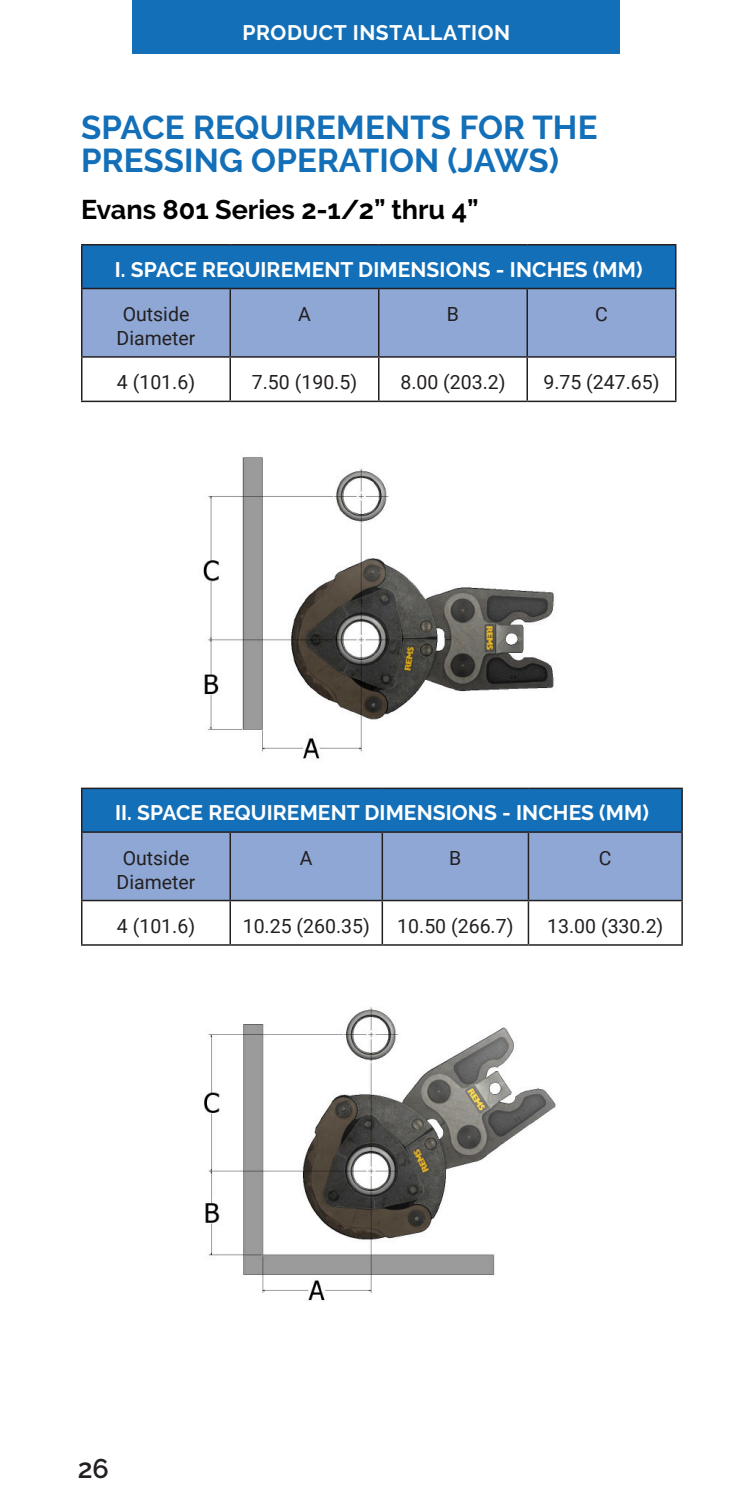
<style>
.page{position:relative;width:756px;height:1512px;background:#fff}
.page>*{position:absolute;margin:0;border:0;box-sizing:border-box;transform-origin:0 0}
.Space_After_Paragrap{font:700 33px/33px "Raleway";letter-spacing:.005em;color:#136fb8}
.Section_Sub-Headers{font:700 27px "Raleway";color:#000}
.t1{font:600 27px "Raleway";color:#231f20}
.t2{font:700 21px "Raleway";letter-spacing:.005em;color:#fff}
.t3{font:700 21px "Raleway";letter-spacing:.025em;color:#fff}
.t4{font:19.5px/24px "Roboto";color:#231f20;text-align:center}
</style>
<div class="page">
<div style="left:133px;top:0;width:487px;height:54px;background:#136fb8"></div>
<div style="left:82px;top:245px;width:594px;height:44px;background:#136fb8"></div>
<div style="left:82px;top:289px;width:593px;height:67px;background:#8ea7d5"></div>
<hr style="left:81px;top:244px;width:149px;height:2px;background:#231f20">
<hr style="left:81px;top:246px;width:1px;height:42px;background:#231f20">
<hr style="left:230px;top:244px;width:149px;height:2px;background:#231f20">
<hr style="left:379px;top:244px;width:148px;height:2px;background:#231f20">
<hr style="left:527px;top:244px;width:149px;height:2px;background:#231f20">
<hr style="left:675px;top:246px;width:1px;height:42px;background:#231f20">
<hr style="left:81px;top:288px;width:149px;height:1px;background:#231f20">
<hr style="left:81px;top:289px;width:1px;height:67px;background:#231f20">
<hr style="left:230px;top:288px;width:149px;height:1px;background:#231f20">
<hr style="left:230px;top:289px;width:1px;height:67px;background:#231f20">
<hr style="left:379px;top:288px;width:148px;height:1px;background:#231f20">
<hr style="left:378px;top:289px;width:2px;height:67px;background:#231f20">
<hr style="left:527px;top:288px;width:149px;height:1px;background:#231f20">
<hr style="left:526px;top:289px;width:2px;height:67px;background:#231f20">
<hr style="left:675px;top:289px;width:1px;height:67px;background:#231f20">
<hr style="left:81px;top:356px;width:149px;height:2px;background:#231f20">
<hr style="left:81px;top:358px;width:1px;height:43px;background:#231f20">
<hr style="left:230px;top:356px;width:149px;height:2px;background:#231f20">
<hr style="left:230px;top:358px;width:1px;height:43px;background:#231f20">
<hr style="left:379px;top:356px;width:148px;height:2px;background:#231f20">
<hr style="left:378px;top:358px;width:2px;height:43px;background:#231f20">
<hr style="left:527px;top:356px;width:149px;height:2px;background:#231f20">
<hr style="left:526px;top:358px;width:2px;height:43px;background:#231f20">
<hr style="left:675px;top:358px;width:1px;height:43px;background:#231f20">
<hr style="left:81px;top:401px;width:149px;height:1px;background:#231f20">
<hr style="left:230px;top:401px;width:149px;height:1px;background:#231f20">
<hr style="left:379px;top:401px;width:148px;height:1px;background:#231f20">
<hr style="left:527px;top:401px;width:149px;height:1px;background:#231f20">
<div style="left:82px;top:788px;width:600px;height:44px;background:#136fb8"></div>
<div style="left:82px;top:833px;width:599px;height:67px;background:#8ea7d5"></div>
<hr style="left:81px;top:788px;width:149px;height:1px;background:#231f20">
<hr style="left:81px;top:789px;width:1px;height:42px;background:#231f20">
<hr style="left:230px;top:788px;width:152px;height:1px;background:#231f20">
<hr style="left:382px;top:788px;width:146px;height:1px;background:#231f20">
<hr style="left:528px;top:788px;width:155px;height:1px;background:#231f20">
<hr style="left:681px;top:789px;width:2px;height:42px;background:#231f20">
<hr style="left:81px;top:831px;width:149px;height:2px;background:#231f20">
<hr style="left:81px;top:833px;width:1px;height:67px;background:#231f20">
<hr style="left:230px;top:831px;width:152px;height:2px;background:#231f20">
<hr style="left:230px;top:833px;width:1px;height:67px;background:#231f20">
<hr style="left:382px;top:831px;width:146px;height:2px;background:#231f20">
<hr style="left:382px;top:833px;width:1px;height:67px;background:#231f20">
<hr style="left:528px;top:831px;width:155px;height:2px;background:#231f20">
<hr style="left:528px;top:833px;width:1px;height:67px;background:#231f20">
<hr style="left:681px;top:833px;width:2px;height:67px;background:#231f20">
<hr style="left:81px;top:900px;width:149px;height:1px;background:#231f20">
<hr style="left:81px;top:901px;width:1px;height:43px;background:#231f20">
<hr style="left:230px;top:900px;width:152px;height:1px;background:#231f20">
<hr style="left:230px;top:901px;width:1px;height:43px;background:#231f20">
<hr style="left:382px;top:900px;width:146px;height:1px;background:#231f20">
<hr style="left:382px;top:901px;width:1px;height:43px;background:#231f20">
<hr style="left:528px;top:900px;width:155px;height:1px;background:#231f20">
<hr style="left:528px;top:901px;width:1px;height:43px;background:#231f20">
<hr style="left:681px;top:901px;width:2px;height:43px;background:#231f20">
<hr style="left:81px;top:944px;width:149px;height:2px;background:#231f20">
<hr style="left:230px;top:944px;width:152px;height:2px;background:#231f20">
<hr style="left:382px;top:944px;width:146px;height:2px;background:#231f20">
<hr style="left:528px;top:944px;width:155px;height:2px;background:#231f20">
<img style="left:203px;top:457px;width:351px;height:302px">
<img style="left:204px;top:1007px;width:352px;height:294px">
<p class="t3" style="left:243px;top:21px;width:269px">PRODUCT INSTALLATION</p>
<p class="Space_After_Paragrap" style="left:81px;top:111px;width:518px">SPACE REQUIREMENTS FOR THE<br>PRESSING OPERATION (JAWS)</p>
<p class="Section_Sub-Headers" style="left:81px;top:194px;width:399px">Evans 801 Series 2-1/2” thru 4”</p>
<p class="t2" style="left:115px;top:257px;width:529px">I. SPACE REQUIREMENT DIMENSIONS - INCHES (MM)</p>
<p class="t4" style="left:117px;top:301px;width:80px">Outside<br>Diameter</p>
<p class="t4" style="left:298px;top:301px;width:14px">A</p>
<p class="t4" style="left:447px;top:301px;width:14px">B</p>
<p class="t4" style="left:595px;top:301px;width:14px">C</p>
<p class="t4" style="left:117px;top:370px;width:80px">4 (101.6)</p>
<p class="t4" style="left:252px;top:370px;width:107px">7.50 (190.5)</p>
<p class="t4" style="left:400px;top:370px;width:107px">8.00 (203.2)</p>
<p class="t4" style="left:543px;top:370px;width:118px">9.75 (247.65)</p>
<p class="t2" style="left:115px;top:801px;width:535px">II. SPACE REQUIREMENT DIMENSIONS - INCHES (MM)</p>
<p class="t4" style="left:117px;top:845px;width:80px">Outside<br>Diameter</p>
<p class="t4" style="left:300px;top:845px;width:14px">A</p>
<p class="t4" style="left:449px;top:845px;width:14px">B</p>
<p class="t4" style="left:599px;top:845px;width:14px">C</p>
<p class="t4" style="left:117px;top:913px;width:80px">4 (101.6)</p>
<p class="t4" style="left:243px;top:913px;width:129px">10.25 (260.35)</p>
<p class="t4" style="left:397px;top:913px;width:118px">10.50 (266.7)</p>
<p class="t4" style="left:547px;top:913px;width:118px">13.00 (330.2)</p>
<h2 class="t1" style="left:78px;top:1453px;width:33px">26</h2>
</div>
